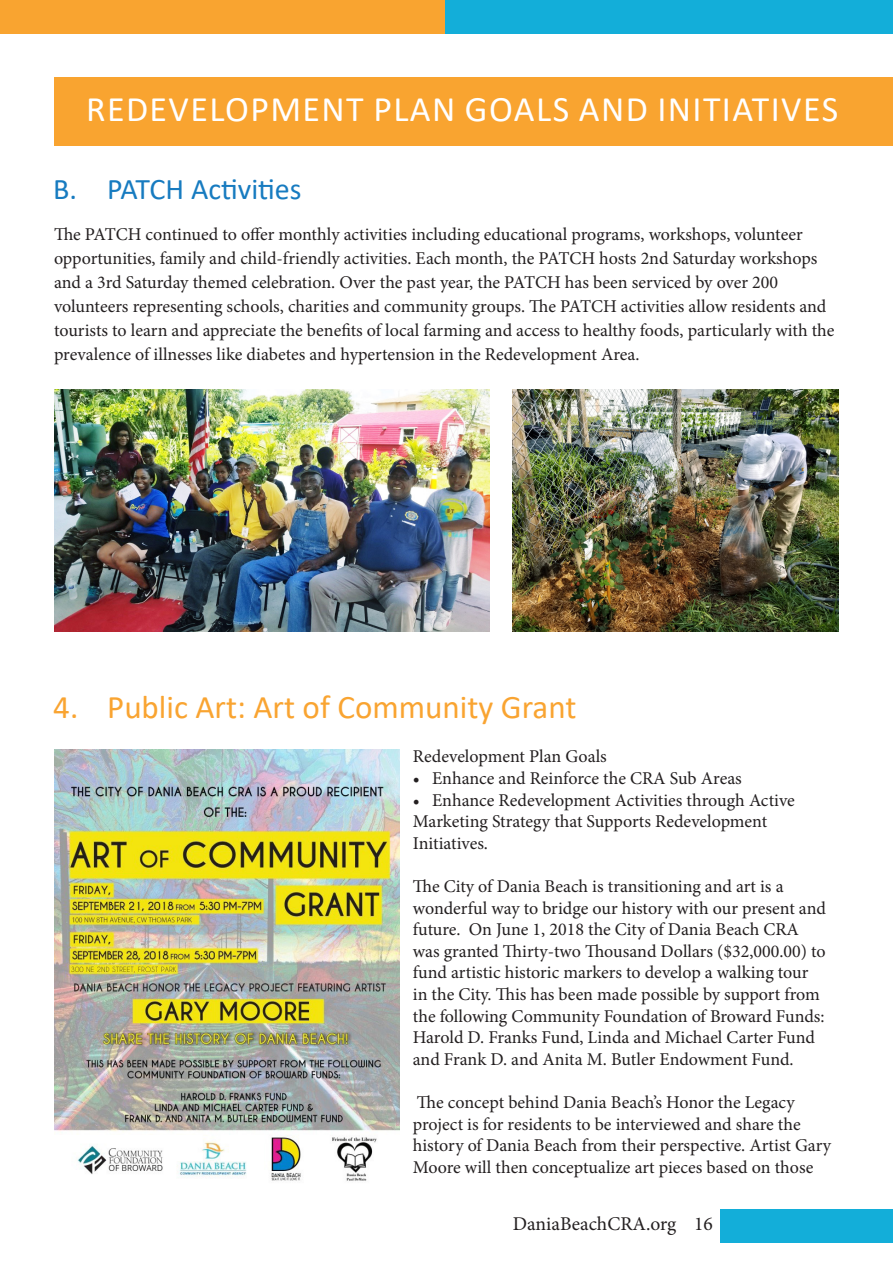
<style>
.page{position:relative;width:893px;height:1263px;background:#fff}
.page>*{position:absolute;margin:0;border:0;box-sizing:border-box;transform-origin:0 0}
.t1{font:36px "Calibri";letter-spacing:.04em;color:#fff}
.t2{font:33px "Calibri";color:#f9a431}
.t3{font:30px "Calibri";color:#177bc0}
.t4{font:19.5px "Minion Pro";color:#231f20}
.t5{font:18px/21.6px "Minion Pro";color:#231f20}
</style>
<div class="page">
<div style="left:0;top:0;width:446px;height:34px;background:#f9a430"></div>
<div style="left:446px;top:0;width:447px;height:34px;background:#13aed9"></div>
<div style="left:54px;top:77px;width:839px;height:68px;background:#f9a430"></div>
<img style="left:54px;top:390px;width:435px;height:241px">
<img style="left:513px;top:390px;width:326px;height:241px">
<img style="left:54px;top:749px;width:345px;height:432px">
<div style="left:721px;top:1209px;width:172px;height:34px;background:#13aed9"></div>
<p class="t1" style="left:86px;top:84px;width:754px">REDEVELOPMENT PLAN GOALS AND INITIATIVES</p>
<p class="t3" style="left:53px;top:168px;width:250px">B. PATCH Activities</p>
<p class="t5" style="left:54px;top:223px;width:782px;line-height:24px">The PATCH continued to offer monthly activities including educational programs, workshops, volunteer opportunities, family and child-friendly activities. Each month, the PATCH hosts 2nd Saturday workshops and a 3rd Saturday themed celebration. Over the past year, the PATCH has been serviced by over 200 volunteers representing schools, charities and community groups. The PATCH activities allow residents and tourists to learn and appreciate the benefits of local farming and access to healthy foods, particularly with the prevalence of illnesses like diabetes and hypertension in the Redevelopment Area.</p>
<p class="t2" style="left:53px;top:684px;width:525px">4. Public Art: Art of Community Grant</p>
<p class="t5" style="left:413px;top:746px;width:195px">Redevelopment Plan Goals</p>
<p class="t5" style="left:413px;top:767px;width:330px">• Enhance and Reinforce the CRA Sub Areas</p>
<p class="t5" style="left:413px;top:789px;width:383px">• Enhance Redevelopment Activities through Active<br>Marketing Strategy that Supports Redevelopment<br>Initiatives.</p>
<p class="t5" style="left:413px;top:875px;width:415px">The City of Dania Beach is transitioning and art is a wonderful way to bridge our history with our present and future. On June 1, 2018 the City of Dania Beach CRA was granted Thirty-two Thousand Dollars ($32,000.00) to fund artistic historic markers to develop a walking tour in the City. This has been made possible by support from the following Community Foundation of Broward Funds:<br>Harold D. Franks Fund, Linda and Michael Carter Fund and Frank D. and Anita M. Butler Endowment Fund.</p>
<p class="t5" style="left:413px;top:1091px;width:420px">The concept behind Dania Beach’s Honor the Legacy project is for residents to be interviewed and share the history of Dania Beach from their perspective. Artist Gary Moore will then conceptualize art pieces based on those</p>
<p class="t4" style="left:513px;top:1211px;width:202px">DaniaBeachCRA.org 16</p>
</div>
